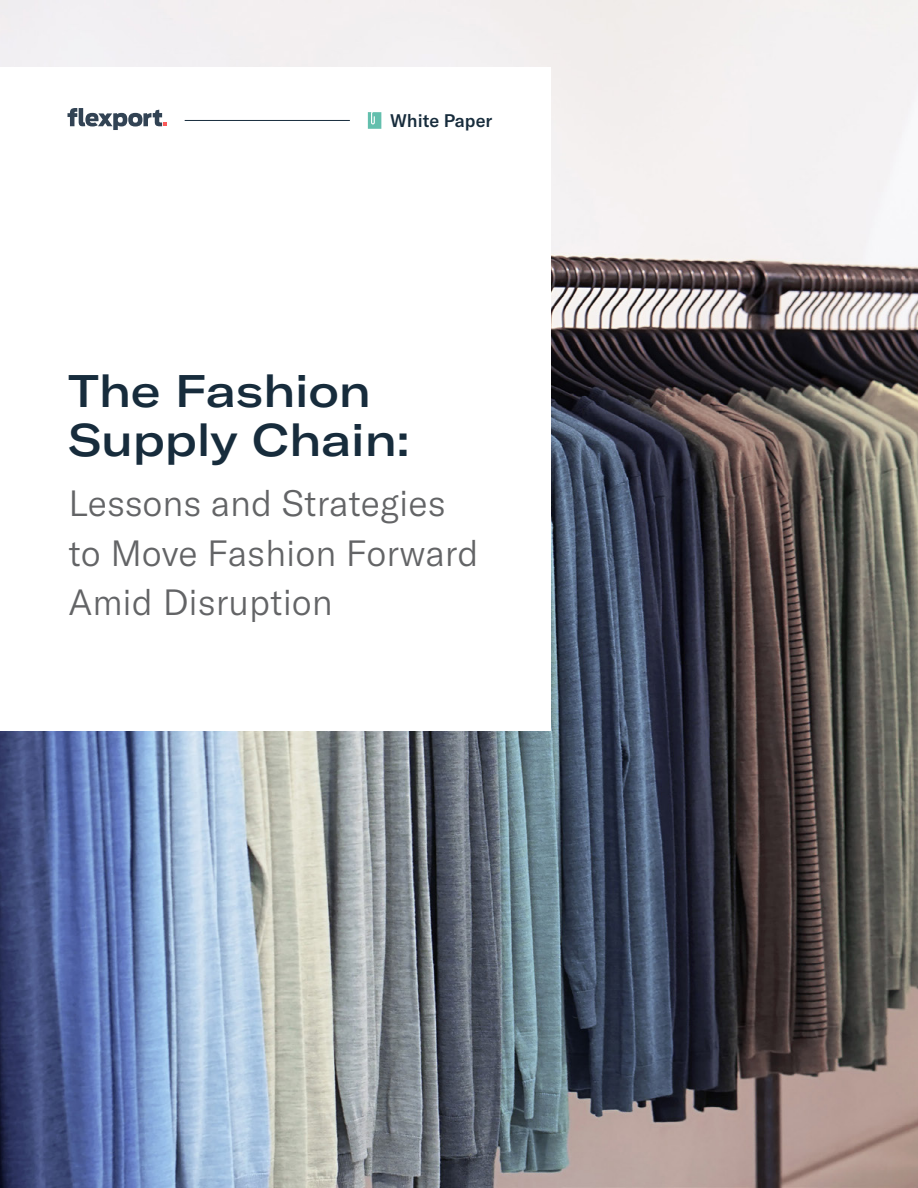
<style>
.page{position:relative;width:918px;height:1188px;background:#fff}
.page>*{position:absolute;margin:0;border:0;box-sizing:border-box;transform-origin:0 0}
.t1{font:500 expanded 45px/49.5px "GT America";color:#172c3c}
.t2{font:300 36px/49.5px "GT America";color:#636466}
.t3{font:500 18px "GT America";color:#172c3c}
</style>
<div class="page">
<img style="left:0;top:0;width:918px;height:1188px">
<div style="left:0;top:68px;width:550px;height:663px;background:#fff"></div>
<svg style="left:68px;top:108px;width:99px;height:22px"></svg>
<hr style="left:185px;top:120px;width:165px;height:1px;background:#172c3c">
<svg style="left:368px;top:112px;width:13px;height:17px"></svg>
<p class="t3" style="left:390px;top:109px;width:104px">White Paper</p>
<p class="t1" style="left:69px;top:366px;width:343px">The Fashion<br>Supply Chain:</p>
<p class="t2" style="left:69px;top:479px;width:412px">Lessons and Strategies to Move Fashion Forward<br>Amid Disruption</p>
</div>
